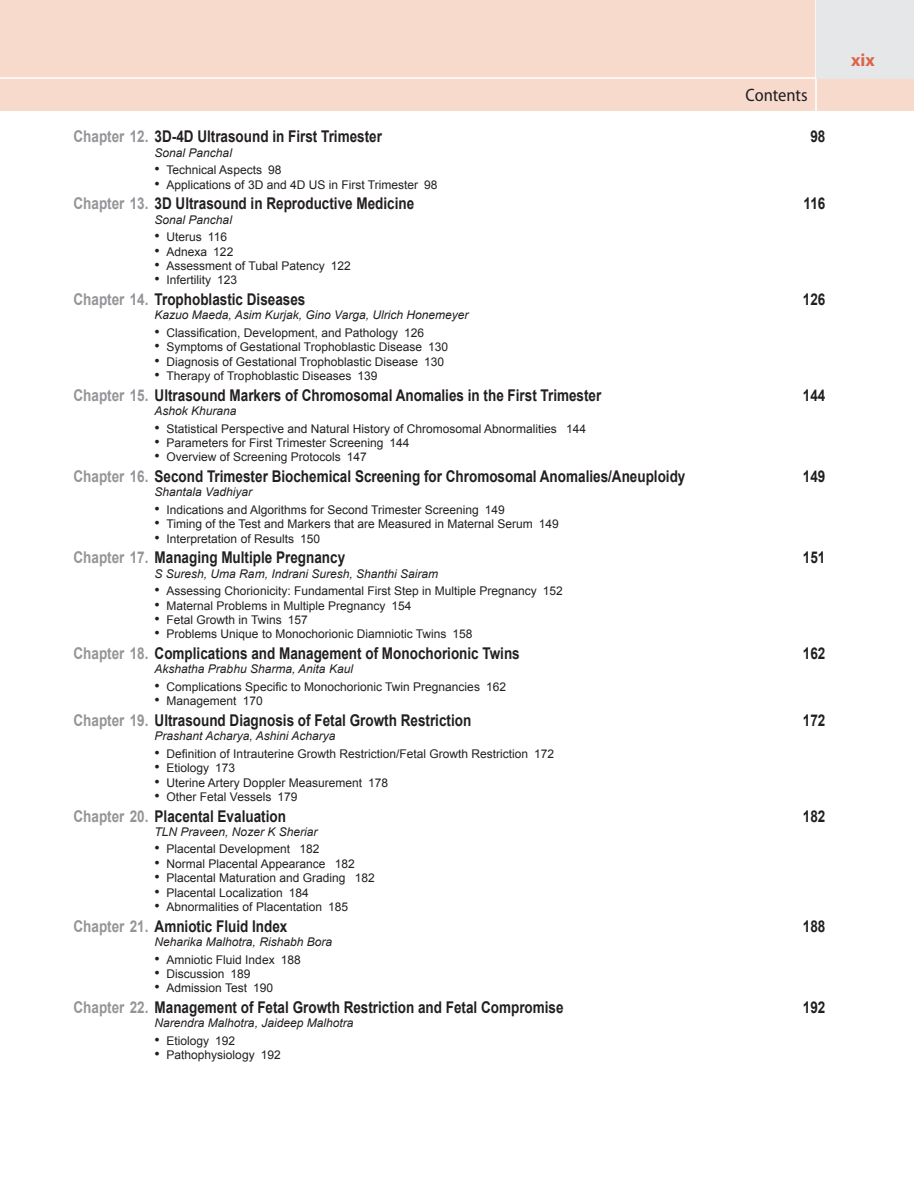
<style>
.page{position:relative;width:914px;height:1197px;background:#fff}
.page>*{position:absolute;margin:0;border:0;box-sizing:border-box;transform-origin:0 0}
.t1{font:semi-condensed 18px "Myriad Pro";letter-spacing:-.005em;color:#231f20}
.t2{font:700 18px "Myriad Pro";color:#dc6549}
.t3{font:700 16.2px "Arial";color:#231f20;scale:.83 1}
.t4{font:12px "Arial";color:#231f20}
.t5{font:italic 12px "Arial";color:#231f20}
.s1{color:#939598}
.s2{font-size:15px}
</style>
<div class="page">
<div style="left:0;top:0;width:914px;height:110px;background:#f8dacd"></div>
<hr style="left:815px;top:0;width:1px;height:114px;background:#fff">
<hr style="left:0;top:77px;width:914px;height:2px;background:#fff">
<div style="left:816px;top:0;width:98px;height:78px;background:#e6e7e9"></div>
<h1 class="t1" style="left:745px;top:85px;width:64px">Contents</h1>
<h2 class="t3" style="left:74px;top:126px;width:373px"><span class="s1">Chapter 12.</span> 3D-4D Ultrasound in First Trimester</h2>
<h2 class="t3" style="left:810px;top:126px;width:20px">98</h2>
<p class="t5" style="left:154px;top:145px;width:79px">Sonal Panchal</p>
<p class="t4" style="left:154px;top:162px;width:128px"><span class="s2">•</span> Technical Aspects 98</p>
<p class="t4" style="left:154px;top:177px;width:284px"><span class="s2">•</span> Applications of 3D and 4D Us in First Trimester 98</p>
<h2 class="t3" style="left:74px;top:193px;width:412px"><span class="s1">Chapter 13.</span> 3D Ultrasound in Reproductive Medicine</h2>
<h2 class="t3" style="left:803px;top:193px;width:28px">116</h2>
<p class="t5" style="left:154px;top:212px;width:79px">Sonal Panchal</p>
<p class="t4" style="left:154px;top:229px;width:74px"><span class="s2">•</span> Uterus 116</p>
<p class="t4" style="left:154px;top:243px;width:80px"><span class="s2">•</span> Adnexa 122</p>
<p class="t4" style="left:154px;top:258px;width:198px"><span class="s2">•</span> Assessment of Tubal Patency 122</p>
<p class="t4" style="left:154px;top:272px;width:84px"><span class="s2">•</span> Infertility 123</p>
<h2 class="t3" style="left:74px;top:289px;width:281px"><span class="s1">Chapter 14.</span> Trophoblastic Diseases</h2>
<h2 class="t3" style="left:802px;top:289px;width:29px">126</h2>
<p class="t5" style="left:154px;top:307px;width:315px">Kazuo Maeda, Asim Kurjak, Gino Varga, Ulrich Honemeyer</p>
<p class="t4" style="left:154px;top:325px;width:271px"><span class="s2">•</span> Classification, Development, and Pathology 126</p>
<p class="t4" style="left:154px;top:339px;width:295px"><span class="s2">•</span> Symptoms of Gestational Trophoblastic Disease 130</p>
<p class="t4" style="left:154px;top:354px;width:291px"><span class="s2">•</span> Diagnosis of Gestational Trophoblastic Disease 130</p>
<p class="t4" style="left:154px;top:368px;width:224px"><span class="s2">•</span> Therapy of Trophoblastic Diseases 139</p>
<h2 class="t3" style="left:74px;top:384px;width:637px"><span class="s1">Chapter 15.</span> Ultrasound Markers of Chromosomal Anomalies in the First Trimester</h2>
<h2 class="t3" style="left:802px;top:384px;width:29px">144</h2>
<p class="t5" style="left:154px;top:403px;width:84px">Ashok Khurana</p>
<p class="t4" style="left:154px;top:420px;width:433px"><span class="s2">•</span> Statistical Perspective and Natural History of Chromosomal Abnormalities 144</p>
<p class="t4" style="left:154px;top:435px;width:256px"><span class="s2">•</span> Parameters for First Trimester Screening 144</p>
<p class="t4" style="left:154px;top:449px;width:214px"><span class="s2">•</span> Overview of Screening Protocols 147</p>
<h2 class="t3" style="left:74px;top:466px;width:738px"><span class="s1">Chapter 16.</span> Second Trimester Biochemical Screening for Chromosomal Anomalies/Aneuploidy</h2>
<h2 class="t3" style="left:802px;top:466px;width:29px">149</h2>
<p class="t5" style="left:154px;top:484px;width:99px">Shantala Vadhiyar</p>
<p class="t4" style="left:154px;top:502px;width:352px"><span class="s2">•</span> Indications and Algorithms for Second Trimester Screening 149</p>
<p class="t4" style="left:154px;top:516px;width:406px"><span class="s2">•</span> Timing of the Test and Markers that are Measured in Maternal Serum 149</p>
<p class="t4" style="left:154px;top:531px;width:167px"><span class="s2">•</span> Interpretation of results 150</p>
<h2 class="t3" style="left:74px;top:547px;width:329px"><span class="s1">Chapter 17.</span> Managing Multiple Pregnancy</h2>
<h2 class="t3" style="left:802px;top:547px;width:29px">151</h2>
<p class="t5" style="left:154px;top:566px;width:285px">S Suresh, Uma Ram, Indrani Suresh, Shanthi Sairam</p>
<p class="t4" style="left:154px;top:583px;width:410px"><span class="s2">•</span> Assessing Chorionicity: Fundamental First Step in Multiple Pregnancy 152</p>
<p class="t4" style="left:154px;top:597px;width:258px"><span class="s2">•</span> Maternal Problems in Multiple Pregnancy 154</p>
<p class="t4" style="left:154px;top:612px;width:155px"><span class="s2">•</span> Fetal Growth in Twins 157</p>
<p class="t4" style="left:154px;top:626px;width:319px"><span class="s2">•</span> Problems Unique to Monochorionic Diamniotic Twins 158</p>
<h2 class="t3" style="left:74px;top:643px;width:539px"><span class="s1">Chapter 18.</span> Complications and Management of Monochorionic Twins</h2>
<h2 class="t3" style="left:802px;top:643px;width:29px">162</h2>
<p class="t5" style="left:154px;top:661px;width:200px">Akshatha Prabhu Sharma, Anita Kaul</p>
<p class="t4" style="left:154px;top:679px;width:353px"><span class="s2">•</span> Complications Specific to Monochorionic Twin Pregnancies 162</p>
<p class="t4" style="left:154px;top:693px;width:110px"><span class="s2">•</span> Management 170</p>
<h2 class="t3" style="left:74px;top:709px;width:480px"><span class="s1">Chapter 19.</span> Ultrasound Diagnosis of Fetal Growth Restriction</h2>
<h2 class="t3" style="left:802px;top:709px;width:29px">172</h2>
<p class="t5" style="left:154px;top:728px;width:182px">Prashant Acharya, Ashini Acharya</p>
<p class="t4" style="left:154px;top:746px;width:401px"><span class="s2">•</span> Definition of Intrauterine Growth Restriction/Fetal Growth Restriction 172</p>
<p class="t4" style="left:154px;top:760px;width:82px"><span class="s2">•</span> Etiology 173</p>
<p class="t4" style="left:154px;top:774px;width:235px"><span class="s2">•</span> Uterine Artery Doppler Measurement 178</p>
<p class="t4" style="left:154px;top:789px;width:144px"><span class="s2">•</span> Other Fetal Vessels 179</p>
<h2 class="t3" style="left:74px;top:805px;width:257px"><span class="s1">Chapter 20.</span> Placental Evaluation</h2>
<h2 class="t3" style="left:802px;top:805px;width:29px">182</h2>
<p class="t5" style="left:154px;top:824px;width:164px">TLN Praveen, Nozer K Sheriar</p>
<p class="t4" style="left:154px;top:841px;width:166px"><span class="s2">•</span> Placental Development 182</p>
<p class="t4" style="left:154px;top:856px;width:202px"><span class="s2">•</span> Normal Placental Appearance 182</p>
<p class="t4" style="left:154px;top:870px;width:222px"><span class="s2">•</span> Placental Maturation and Grading 182</p>
<p class="t4" style="left:154px;top:885px;width:156px"><span class="s2">•</span> Placental Localization 184</p>
<p class="t4" style="left:154px;top:899px;width:195px"><span class="s2">•</span> Abnormalities of Placentation 185</p>
<h2 class="t3" style="left:74px;top:915px;width:259px"><span class="s1">Chapter 21.</span> Amniotic Fluid Index</h2>
<h2 class="t3" style="left:802px;top:915px;width:29px">188</h2>
<p class="t5" style="left:154px;top:934px;width:179px">Neharika Malhotra, Rishabh Bora</p>
<p class="t4" style="left:154px;top:951px;width:148px"><span class="s2">•</span> Amniotic Fluid Index 188</p>
<p class="t4" style="left:154px;top:966px;width:98px"><span class="s2">•</span> Discussion 189</p>
<p class="t4" style="left:154px;top:980px;width:120px"><span class="s2">•</span> Admission Test 190</p>
<h2 class="t3" style="left:74px;top:997px;width:592px"><span class="s1">Chapter 22.</span> Management of Fetal Growth Restriction and Fetal Compromise</h2>
<h2 class="t3" style="left:802px;top:997px;width:29px">192</h2>
<p class="t5" style="left:154px;top:1015px;width:200px">Narendra Malhotra, Jaideep Malhotra</p>
<p class="t4" style="left:154px;top:1033px;width:82px"><span class="s2">•</span> Etiology 192</p>
<p class="t4" style="left:154px;top:1047px;width:128px"><span class="s2">•</span> Pathophysiology 192</p>
<h1 class="t2" style="left:851px;top:49px;width:25px">xix</h1>
</div>
